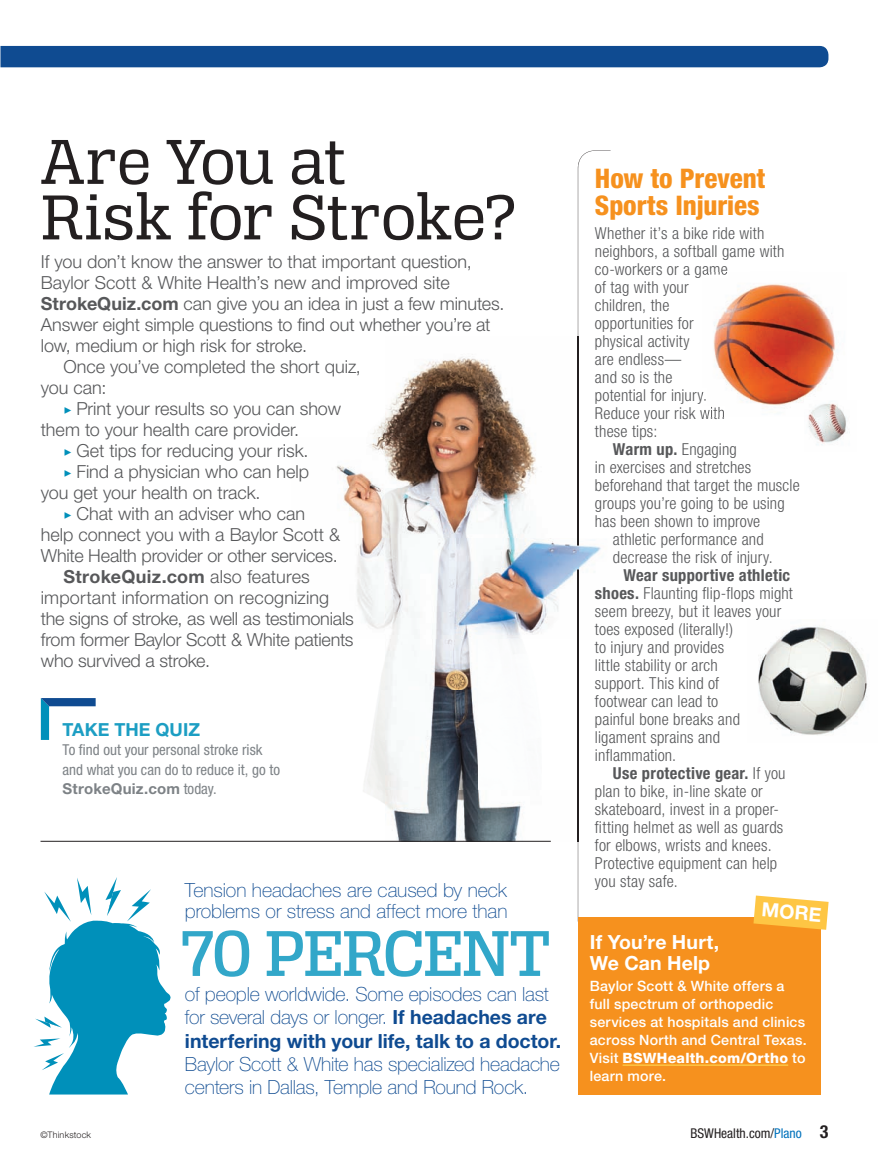
<style>
.page{position:relative;width:878px;height:1162px;background:#fff}
.page>*{position:absolute;margin:0;border:0;box-sizing:border-box;transform-origin:0 0}
.t1{font:68.85px "Alianza Slab 500";letter-spacing:-.03em;color:#32a7c9}
.t2{font:67.5px/55.5px "Alianza Slab 400";letter-spacing:-.01em;color:#231f20}
.t3{font:800 condensed 27px/27px "Helvetica Neue LT Std";letter-spacing:-.005em;color:#f6911e}
.t4{font:100 19.5px/23.4px "Helvetica Neue LT Std";letter-spacing:-.005em;color:#0f4b91}
.t5{font:700 19.5px/21px "Helvetica Neue LT Std";letter-spacing:.005em;color:#fff}
.t6{font:300 18px/21px "Helvetica Neue LT Std";letter-spacing:-.005em;color:#57585a}
.t7{font:700 18px "Helvetica Neue LT Std";letter-spacing:.015em;color:#57585a}
.t8{font:700 18px "Helvetica Neue LT Std";letter-spacing:.005em;color:#1c9ec3}
.t9{font:300 condensed 16.5px "Helvetica Neue LT Std";letter-spacing:.01em;color:#57585a}
.t10{font:700 condensed 16.5px "Helvetica Neue LT Std";letter-spacing:.015em;color:#57585a}
.t11{font:condensed 15px/19.5px "Helvetica Neue LT Std";color:#7d8286}
.t12{font:500 14.25px/18px "Helvetica Neue LT Std";letter-spacing:.015em;color:#fff}
.t13{font:condensed 13.5px "Helvetica Neue LT Std";color:#231f20}
.t14{font:300 9px "Helvetica Neue LT Std";letter-spacing:.025em;color:#231f20}
.s1{font-weight:700}
.s2{color:#0090ba}
.s3{font-weight:300}
.s4{font-weight:700;font-stretch:normal}
.s5{font-weight:800}
.s6{color:#0072bc}
.s7{font-weight:700;font-size:18px}
</style>
<div class="page">
<svg style="left:577px;top:150px;width:33px;height:771px"></svg>
<img style="left:336px;top:336px;width:274px;height:505px">
<img style="left:578px;top:337px;width:1px;height:504px">
<img style="left:595px;top:388px;width:15px;height:15px">
<img style="left:596px;top:407px;width:14px;height:14px">
<img style="left:595px;top:605px;width:15px;height:14px">
<hr style="left:41px;top:840px;width:510px;height:1px;background:#231f20">
<div style="left:0;top:46px;width:828px;height:21px;background:#0f4b91"></div>
<svg style="left:41px;top:698px;width:55px;height:41px"></svg>
<div style="left:578px;top:916px;width:242px;height:178px;background:#f6911e"></div>
<hr style="left:622px;top:1064px;width:166px;height:1px;background:#fec644">
<svg style="left:753px;top:895px;width:75px;height:34px"></svg>
<img style="left:713px;top:284px;width:122px;height:122px">
<img style="left:702px;top:272px;width:25px;height:3px">
<img style="left:702px;top:407px;width:22px;height:9px">
<svg style="left:34px;top:877px;width:137px;height:217px"></svg>
<img style="left:804px;top:400px;width:44px;height:45px">
<img style="left:758px;top:627px;width:109px;height:108px">
<p class="t2" style="left:41px;top:134px;width:477px">Are You at<br>Risk for Stroke?</p>
<p class="t6" style="left:41px;top:250px;width:432px">If you don’t know the answer to that important question,</p>
<p class="t6" style="left:41px;top:271px;width:410px">Baylor Scott &amp; White Health’s new and improved site</p>
<p class="t6" style="left:41px;top:292px;width:465px"><span class="s1">StrokeQuiz.com</span> can give you an idea in just a few minutes.</p>
<p class="t6" style="left:41px;top:313px;width:451px">Answer eight simple questions to find out whether you’re at</p>
<p class="t6" style="left:41px;top:334px;width:268px">low, medium or high risk for stroke.</p>
<p class="t6" style="left:63px;top:355px;width:299px">Once you’ve completed the short quiz,</p>
<p class="t6" style="left:41px;top:376px;width:67px">you can:</p>
<p class="t6" style="left:41px;top:397px;width:302px;text-indent:23px"><span class="s2">✓</span> Print your results so you can show them to your health care provider.</p>
<p class="t6" style="left:63px;top:439px;width:247px"><span class="s2">✓</span> Get tips for reducing your risk.</p>
<p class="t6" style="left:41px;top:460px;width:270px;text-indent:23px"><span class="s2">✓</span> Find a physician who can help you get your health on track.</p>
<p class="t6" style="left:63px;top:502px;width:243px"><span class="s2">✓</span> Chat with an adviser who can</p>
<p class="t6" style="left:41px;top:523px;width:301px">help connect you with a Baylor Scott &amp;</p>
<p class="t6" style="left:41px;top:544px;width:298px">White Health provider or other services.</p>
<p class="t7" style="left:63px;top:565px;width:248px">StrokeQuiz.com <span class="s3">also features</span></p>
<p class="t6" style="left:41px;top:586px;width:290px">important information on recognizing</p>
<p class="t6" style="left:41px;top:607px;width:314px">the signs of stroke, as well as testimonials</p>
<p class="t6" style="left:41px;top:628px;width:314px">from former Baylor Scott &amp; White patients</p>
<p class="t6" style="left:41px;top:649px;width:171px">who survived a stroke.</p>
<p class="t8" style="left:63px;top:718px;width:139px">TAKE THE QUIZ</p>
<p class="t11" style="left:63px;top:739px;width:219px">To find out your personal stroke risk and what you can do to reduce it, go to<br><span class="s4">StrokeQuiz.com</span> today.</p>
<p class="t4" style="left:185px;top:879px;width:324px;line-height:21px">Tension headaches are caused by neck problems or stress and affect more than</p>
<p class="t1" style="left:180px;top:914px;width:373px">70 PERCENT</p>
<p class="t4" style="left:185px;top:981px;width:378px">of people worldwide. Some episodes can last for several days or longer. <span class="s1">If headaches are interfering with your life, talk to a doctor.<br></span>Baylor Scott &amp; White has specialized headache centers in Dallas, Temple and Round Rock.</p>
<p class="t3" style="left:595px;top:164px;width:172px">How to Prevent<br>Sports Injuries</p>
<p class="t9" style="left:595px;top:223px;width:171px">Whether it’s a bike ride with</p>
<p class="t9" style="left:595px;top:241px;width:191px">neighbors, a softball game with</p>
<p class="t9" style="left:595px;top:259px;width:134px">co-workers or a game</p>
<p class="t9" style="left:595px;top:277px;width:95px">of tag with your</p>
<p class="t9" style="left:595px;top:295px;width:76px">children, the</p>
<p class="t9" style="left:595px;top:313px;width:100px">opportunities for</p>
<p class="t9" style="left:595px;top:331px;width:96px">physical activity</p>
<p class="t9" style="left:595px;top:349px;width:88px">are endless—</p>
<p class="t9" style="left:595px;top:367px;width:79px">and so is the</p>
<p class="t9" style="left:595px;top:385px;width:113px">potential for injury.</p>
<p class="t9" style="left:595px;top:403px;width:131px">Reduce your risk with</p>
<p class="t9" style="left:595px;top:421px;width:64px">these tips:</p>
<p class="t9" style="left:613px;top:439px;width:125px"><span class="s1">Warm up.</span> Engaging</p>
<p class="t9" style="left:595px;top:457px;width:158px">in exercises and stretches</p>
<p class="t9" style="left:595px;top:475px;width:206px">beforehand that target the muscle</p>
<p class="t9" style="left:595px;top:493px;width:191px">groups you’re going to be using</p>
<p class="t9" style="left:595px;top:511px;width:167px">has been shown to improve</p>
<p class="t9" style="left:613px;top:529px;width:152px">athletic performance and</p>
<p class="t9" style="left:613px;top:547px;width:161px">decrease the risk of injury.</p>
<p class="t10" style="left:623px;top:565px;width:168px">Wear supportive athletic</p>
<p class="t9" style="left:595px;top:583px;width:199px"><span class="s1">shoes.</span> Flaunting flip-flops might</p>
<p class="t9" style="left:595px;top:601px;width:188px">seem breezy, but it leaves your</p>
<p class="t9" style="left:595px;top:619px;width:140px">toes exposed (literally!)</p>
<p class="t9" style="left:595px;top:637px;width:131px">to injury and provides</p>
<p class="t9" style="left:595px;top:655px;width:124px">little stability or arch</p>
<p class="t9" style="left:595px;top:673px;width:126px">support. This kind of</p>
<p class="t9" style="left:595px;top:691px;width:125px">footwear can lead to</p>
<p class="t9" style="left:595px;top:709px;width:146px">painful bone breaks and</p>
<p class="t9" style="left:595px;top:727px;width:127px">ligament sprains and</p>
<p class="t9" style="left:595px;top:745px;width:83px">inflammation.</p>
<p class="t10" style="left:613px;top:763px;width:174px">Use protective gear. <span class="s3">If you</span></p>
<p class="t9" style="left:595px;top:781px;width:169px">plan to bike, in-line skate or</p>
<p class="t9" style="left:595px;top:799px;width:186px">skateboard, invest in a proper-</p>
<p class="t9" style="left:595px;top:817px;width:190px">fitting helmet as well as guards</p>
<p class="t9" style="left:595px;top:835px;width:178px">for elbows, wrists and knees.</p>
<p class="t9" style="left:595px;top:853px;width:184px">Protective equipment can help</p>
<p class="t9" style="left:595px;top:871px;width:84px">you stay safe.</p>
<p class="t5" style="left:762px;top:898px;width:61px;rotate:5deg">MORE</p>
<p class="t5" style="left:590px;top:930px;width:131px">If You’re Hurt,<br>We Can Help</p>
<p class="t12" style="left:590px;top:976px;width:218px">Baylor Scott &amp; White offers a full spectrum of orthopedic services at hospitals and clinics across North and Central Texas.<br>Visit <span class="s5">BSWHealth.com/Ortho</span> to learn more.</p>
<p class="t14" style="left:40px;top:1128px;width:52px">©Thinkstock</p>
<p class="t13" style="left:690px;top:1124px;width:139px">BSWHealth.com/<span class="s6">Plano</span> <span class="s7">3</span></p>
</div>
